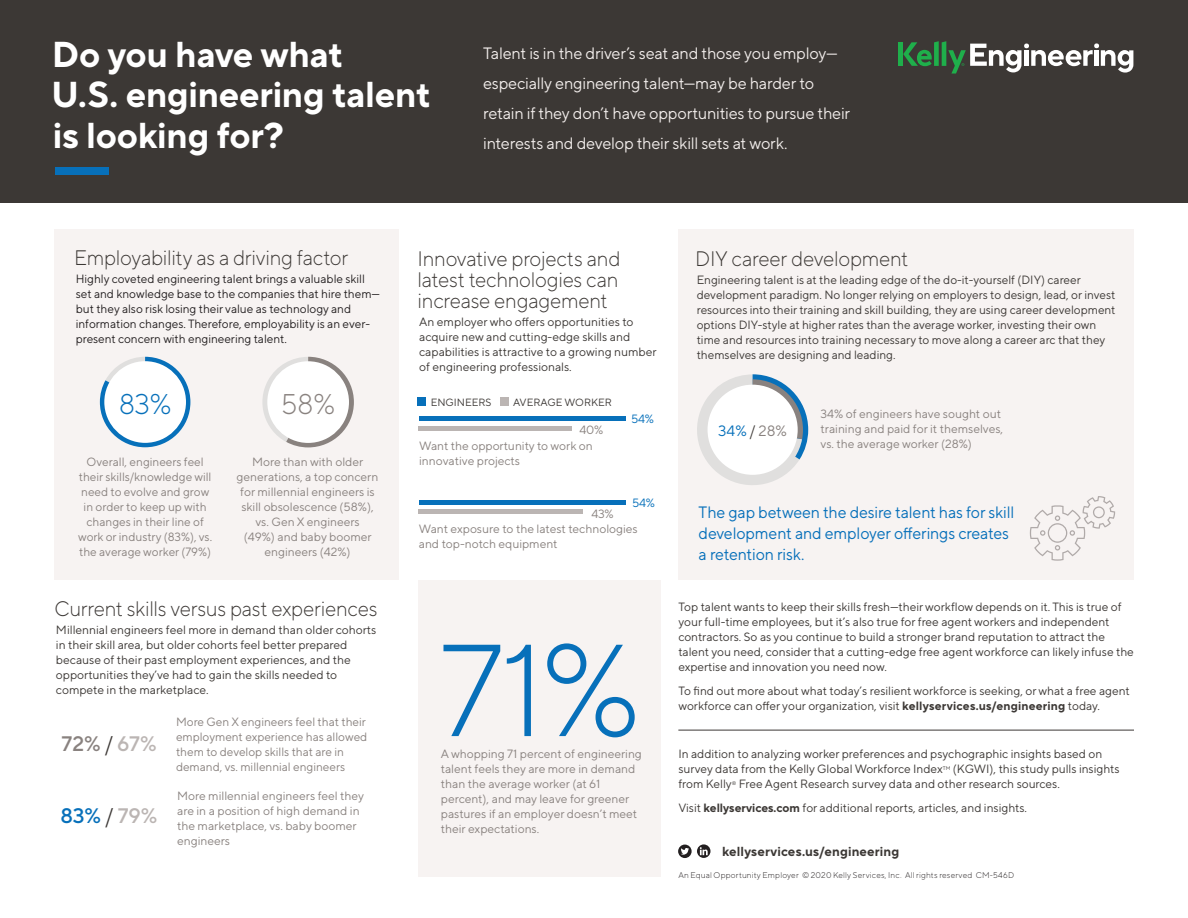
<style>
.page{position:relative;width:1188px;height:918px;background:#fff}
.page>*{position:absolute;margin:0;border:0;box-sizing:border-box;transform-origin:0 0}
.t1{font:300 130.5px "TT Norms Pro";color:#0770ba}
.t2{font:600 79.5px "TT Norms Pro";color:#0770ba}
.t3{font:700 36px/40.5px "TT Norms Pro";letter-spacing:-.01em;color:#fff}
.t4{font:300 28.5px "TT Norms Pro";color:#0770ba}
.t5{font:300 28.5px "TT Norms Pro";color:#89827f}
.t6{font:300 21px/21px "TT Norms Pro";letter-spacing:-.01em;color:#3c3835;text-align:justify}
.t7{font:500 21px "TT Norms Pro";color:#0770ba}
.t8{font:500 21px "TT Norms Pro";color:#89827f}
.t9{font:16.5px/30px "TT Norms Pro";letter-spacing:-.01em;color:#f1ecea}
.t10{font:16.5px/21px "TT Norms Pro";letter-spacing:-.005em;color:#0770ba;scale:.96 1}
.t11{font:15px "TT Norms Pro";color:#0770ba}
.t12{font:700 13.2px "TT Norms Pro";letter-spacing:.01em;color:#3c3835}
.t13{font:12px/15px "TT Norms Pro";color:#3c3835}
.t14{font:12px/15px "TT Norms Pro";color:#89827f}
.t15{font:12px/15px "TT Norms Pro";color:#231f20}
.t16{font:12px "TT Norms Pro";color:#0770ba}
.t17{font:10.5px "TT Norms Pro";color:#3c3835}
.t18{font:300 8.25px "TT Norms Pro";letter-spacing:.02em;color:#231f20}
.t19{font:5.25px "TT Norms Pro";color:#3c3835}
.s1{font-weight:400;color:#3c3835}
.s2{color:#bbb5b3}
.s3{color:#3c3835}
.s4{color:#89827f}
.s5{font-weight:700}
</style>
<div class="page">
<div style="left:0;top:0;width:1188px;height:202px;background:#3c3835"></div>
<div style="left:54px;top:230px;width:344px;height:350px;background:#f7f3f2"></div>
<div style="left:418px;top:580px;width:244px;height:298px;background:#f7f3f2"></div>
<div style="left:678px;top:230px;width:456px;height:350px;background:#f7f3f2"></div>
<hr style="left:678px;top:730px;width:456px;height:1px;background:#3c3835">
<div style="left:418px;top:398px;width:8px;height:8px;background:#0770ba"></div>
<div style="left:500px;top:398px;width:9px;height:8px;background:#bbb5b3"></div>
<hr style="left:419px;top:417px;width:207px;height:4px;background:#0770ba">
<div style="left:419px;top:500px;width:207px;height:5px;background:#0770ba"></div>
<hr style="left:419px;top:426px;width:153px;height:4px;background:#bbb5b3">
<div style="left:419px;top:509px;width:164px;height:5px;background:#bbb5b3"></div>
<svg style="left:1030px;top:496px;width:85px;height:65px"></svg>
<svg style="left:100px;top:357px;width:90px;height:90px"></svg>
<div style="left:104px;top:361px;width:82px;height:82px;background:#fff;border-radius:50%"></div>
<svg style="left:262px;top:357px;width:92px;height:90px"></svg>
<div style="left:267px;top:361px;width:82px;height:82px;background:#fff;border-radius:50%"></div>
<svg style="left:697px;top:374px;width:111px;height:111px"></svg>
<div style="left:708px;top:385px;width:90px;height:90px;background:#fff;border-radius:50%"></div>
<svg style="left:678px;top:844px;width:33px;height:14px"></svg>
<div style="left:898px;top:42px;width:5px;height:24px;background:#1faf4b"></div>
<svg style="left:903px;top:41px;width:230px;height:33px"></svg>
<p class="t3" style="left:51px;top:31px;width:381px">Do you have what<br>U.S. engineering talent is looking for?</p>
<p class="t2" style="left:52px;top:108px;width:61px">—</p>
<p class="t9" style="left:483px;top:36px;width:369px">Talent is in the driver’s seat and those you employ— especially engineering talent—may be harder to retain if they don’t have opportunities to pursue their interests and develop their skill sets at work.</p>
<p class="t6" style="left:74px;top:246px;width:276px">Employability as a driving factor</p>
<p class="t15" style="left:76px;top:271px;width:306px">Highly coveted engineering talent brings a valuable skill set and knowledge base to the companies that hire them— but they also risk losing their value as technology and information changes. Therefore, employability is an ever&shy;present concern with engineering talent.</p>
<p class="t4" style="left:119px;top:384px;width:54px">83%</p>
<p class="t5" style="left:281px;top:384px;width:55px">58%</p>
<p class="t14" style="left:78px;top:453px;width:136px;text-align:center">Overall, engineers feel their skills/knowledge will need to evolve and grow in order to keep up with changes in their line of work or industry (83%), vs. the average worker (79%)</p>
<p class="t14" style="left:237px;top:453px;width:143px;text-align:center">More than with older generations, a top concern for millennial engineers is skill obsolescence (58%), vs. Gen X engineers<br>(49%) and baby boomer engineers (42%)</p>
<p class="t6" style="left:54px;top:596px;width:324px">Current skills versus past experiences</p>
<p class="t13" style="left:56px;top:621px;width:322px">Millennial engineers feel more in demand than older cohorts in their skill area, but older cohorts feel better prepared because of their past employment experiences, and the opportunities they’ve had to gain the skills needed to compete in the marketplace.</p>
<p class="t8" style="left:62px;top:729px;width:97px">72% <span class="s1">/</span> <span class="s2">67%</span></p>
<p class="t7" style="left:61px;top:801px;width:99px">83% <span class="s1">/</span> <span class="s2">79%</span></p>
<p class="t14" style="left:176px;top:713px;width:193px">More Gen X engineers feel that their employment experience has allowed them to develop skills that are in demand, vs. millennial engineers</p>
<p class="t14" style="left:177px;top:787px;width:189px">More millennial engineers feel they are in a position of high demand in the marketplace, vs. baby boomer engineers</p>
<p class="t6" style="left:418px;top:246px;width:204px">Innovative projects and latest technologies can increase engagement</p>
<p class="t13" style="left:419px;top:313px;width:239px">An employer who offers opportunities to acquire new and cutting-edge skills and capabilities is attractive to a growing number of engineering professionals.</p>
<p class="t17" style="left:431px;top:395px;width:62px">ENGINEERS</p>
<p class="t17" style="left:513px;top:395px;width:100px">AVERAGE WORKER</p>
<p class="t14" style="left:579px;top:421px;width:25px">40%</p>
<p class="t14" style="left:419px;top:437px;width:175px">Want the opportunity to work on innovative projects</p>
<p class="t16" style="left:631px;top:410px;width:24px">54%</p>
<p class="t16" style="left:632px;top:494px;width:24px">54%</p>
<p class="t14" style="left:591px;top:505px;width:24px">43%</p>
<p class="t14" style="left:419px;top:521px;width:220px">Want exposure to the latest technologies and top-notch equipment</p>
<p class="t1" style="left:441px;top:596px;width:201px">71%</p>
<p class="t14" style="left:441px;top:745px;width:203px">A whopping 71 percent of engineering talent feels they are more in demand than the average worker (at 61 percent), and may leave for greener pastures if an employer doesn’t meet their expectations.</p>
<p class="t6" style="left:695px;top:246px;width:215px">DIY career development</p>
<p class="t13" style="left:697px;top:271px;width:420px">Engineering talent is at the leading edge of the do-it-yourself (DIY) career development paradigm. No longer relying on employers to design, lead, or invest resources into their training and skill building, they are using career development options DIY-style at higher rates than the average worker, investing their own time and resources into training necessary to move along a career arc that they themselves are designing and leading.</p>
<p class="t11" style="left:718px;top:420px;width:70px">34% <span class="s3">/</span> <span class="s4">28%</span></p>
<p class="t14" style="left:821px;top:406px;width:184px">34% of engineers have sought out training and paid for it themselves, vs. the average worker (28%)</p>
<p class="t10" style="left:699px;top:501px;width:330px">The gap between the desire talent has for skill development and employer offerings creates a retention risk.</p>
<p class="t13" style="left:678px;top:598px;width:457px">Top talent wants to keep their skills fresh—their workflow depends on it. This is true of your full-time employees, but it’s also true for free agent workers and independent contractors. So as you continue to build a stronger brand reputation to attract the talent you need, consider that a cutting-edge free agent workforce can likely infuse the expertise and innovation you need now.</p>
<p class="t13" style="left:678px;top:682px;width:453px">To find out more about what today’s resilient workforce is seeking, or what a free agent workforce can offer your organization, visit <span class="s5">kellyservices.us/engineering</span> today.</p>
<p class="t13" style="left:678px;top:746px;width:425px">In addition to analyzing worker preferences and psychographic insights based on survey data from the Kelly Global Workforce Index</p>
<p class="t19" style="left:943px;top:765px;width:9px">TM</p>
<p class="t13" style="left:953px;top:761px;width:168px">(KGWI), this study pulls insights</p>
<p class="t13" style="left:678px;top:776px;width:55px">from Kelly</p>
<p class="t19" style="left:732px;top:780px;width:6px">®</p>
<p class="t13" style="left:739px;top:776px;width:323px">Free Agent Research survey data and other research sources.</p>
<p class="t13" style="left:678px;top:799px;width:350px">Visit <span class="s5">kellyservices.com</span> for additional reports, articles, and insights.</p>
<p class="t12" style="left:722px;top:842px;width:179px">kellyservices.us/engineering</p>
<p class="t18" style="left:678px;top:869px;width:337px">An Equal Opportunity Employer © 2020 Kelly Services, Inc. All rights reserved CM-546D</p>
</div>
